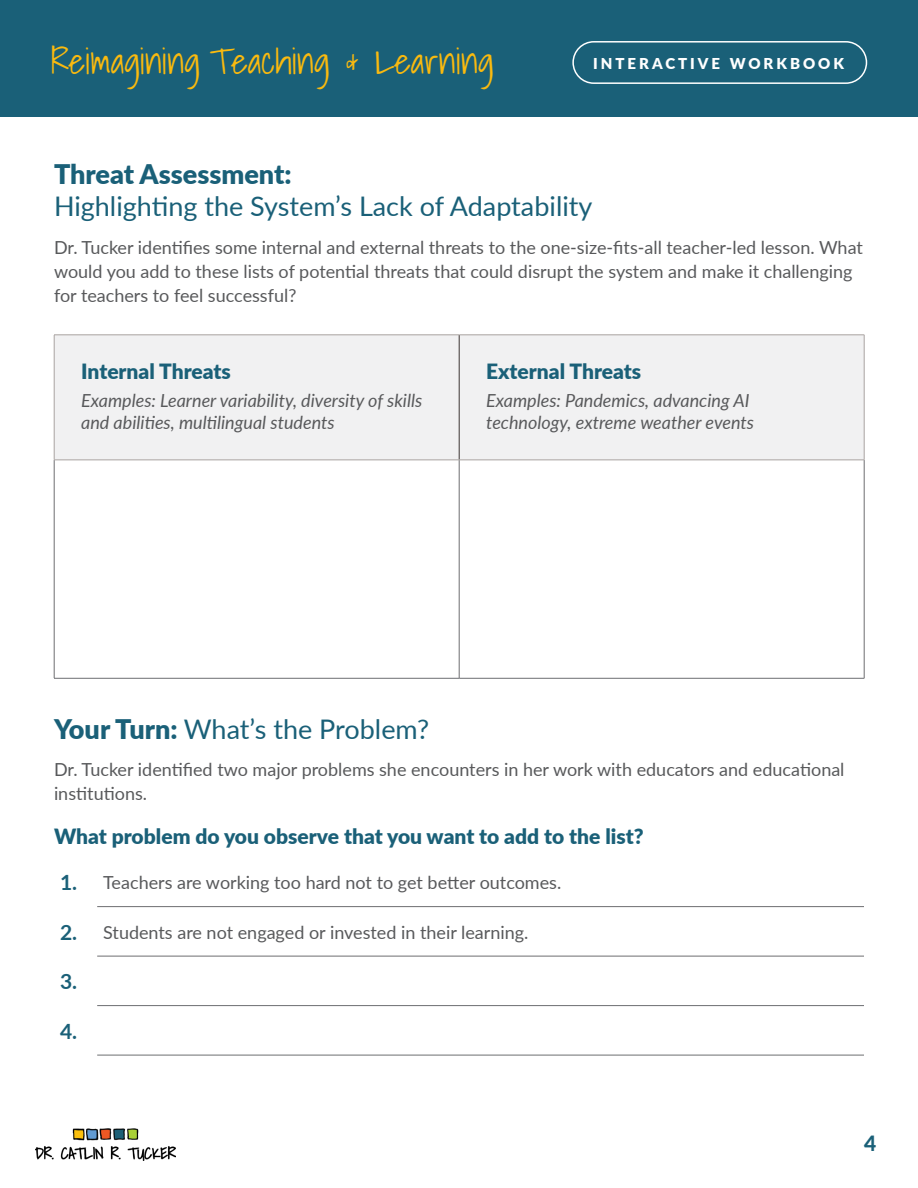
<style>
.page{position:relative;width:918px;height:1188px;background:#fff}
.page>*{position:absolute;margin:0;border:0;box-sizing:border-box;transform-origin:0 0}
.t1{font:300 36px "Shadows Into";color:#faba0f}
.t2{font:27px "Lato";color:#1a6078}
.t3{font:900 27px "Lato";color:#1a6078}
.t4{font:900 21px "Lato";color:#1a6078}
.t5{font:700 21px "Lato";color:#1a6078}
.t6{font:800 21px "Lato";color:#1a6078}
.t7{font:18px/24px "Lato";color:#58595b}
.t8{font:italic 18px/21.6px "Lato";color:#58595b}
.t9{font:900 15px "Lato";letter-spacing:.2em;color:#fff}
.s1{font-weight:900}
.s2{font-weight:700;font-size:21px;color:#1a6078}
</style>
<div class="page">
<div style="left:0;top:0;width:918px;height:117px;background:#1a6078"></div>
<img style="left:35px;top:1128px;width:141px;height:33px">
<div style="left:572px;top:41px;width:295px;height:43px;border:2px solid #fff;border-radius:21px"></div>
<div style="left:55px;top:336px;width:809px;height:124px;background:#f1f1f2"></div>
<hr style="left:54px;top:460px;width:1px;height:218px;background:#6d6e71">
<hr style="left:459px;top:460px;width:1px;height:218px;background:#6d6e71">
<hr style="left:864px;top:460px;width:1px;height:218px;background:#6d6e71">
<hr style="left:54px;top:678px;width:405px;height:1px;background:#6d6e71">
<hr style="left:459px;top:678px;width:405px;height:1px;background:#6d6e71">
<hr style="left:459px;top:335px;width:1px;height:125px;background:#3c3633">
<hr style="left:54px;top:335px;width:405px;height:1px;background:#a9a3a1">
<hr style="left:54px;top:335px;width:1px;height:125px;background:#a9a3a1">
<hr style="left:459px;top:335px;width:405px;height:1px;background:#a9a3a1">
<hr style="left:864px;top:335px;width:1px;height:125px;background:#a9a3a1">
<hr style="left:54px;top:460px;width:405px;height:1px;background:#a9a3a1">
<hr style="left:459px;top:460px;width:405px;height:1px;background:#a9a3a1">
<hr style="left:97px;top:906px;width:767px;height:1px;background:#6d6e71">
<hr style="left:97px;top:956px;width:767px;height:1px;background:#6d6e71">
<hr style="left:97px;top:1005px;width:767px;height:1px;background:#6d6e71">
<hr style="left:97px;top:1055px;width:767px;height:1px;background:#6d6e71">
<h1 class="t1" style="left:51px;top:32px;width:445px">Reimagining Teaching &amp; Learning</h1>
<p class="t9" style="left:593px;top:52px;width:252px">INTERACTIVE WORKBOOK</p>
<h2 class="t3" style="left:54px;top:154px;width:239px">Threat Assessment:</h2>
<h2 class="t2" style="left:54px;top:187px;width:540px">Highlighting the System’s Lack of Adaptability</h2>
<p class="t7" style="left:54px;top:234px;width:810px">Dr. Tucker identifies some internal and external threats to the one-size-fits-all teacher-led lesson. What would you add to these lists of potential threats that could disrupt the system and make it challenging for teachers to feel successful?</p>
<p class="t4" style="left:81px;top:355px;width:151px">Internal Threats</p>
<p class="t8" style="left:81px;top:389px;width:343px">Examples: Learner variability, diversity of skills and abilities, multilingual students</p>
<p class="t4" style="left:486px;top:355px;width:157px">External Threats</p>
<p class="t8" style="left:486px;top:389px;width:269px">Examples: Pandemics, advancing AI technology, extreme weather events</p>
<h2 class="t2" style="left:54px;top:709px;width:377px"><span class="s1">Your Turn:</span> What’s the Problem?</h2>
<p class="t7" style="left:54px;top:757px;width:792px">Dr. Tucker identified two major problems she encounters in her work with educators and educational institutions.</p>
<p class="t4" style="left:54px;top:821px;width:591px">What problem do you observe that you want to add to the list?</p>
<p class="t7" style="left:60px;top:870px;width:503px"><span class="s2">1.</span> Teachers are working too hard not to get better outcomes.</p>
<p class="t7" style="left:60px;top:919px;width:470px"><span class="s2">2.</span> Students are not engaged or invested in their learning.</p>
<p class="t5" style="left:60px;top:966px;width:19px">3.</p>
<p class="t5" style="left:60px;top:1016px;width:19px">4.</p>
<p class="t6" style="left:864px;top:1128px;width:14px">4</p>
</div>
